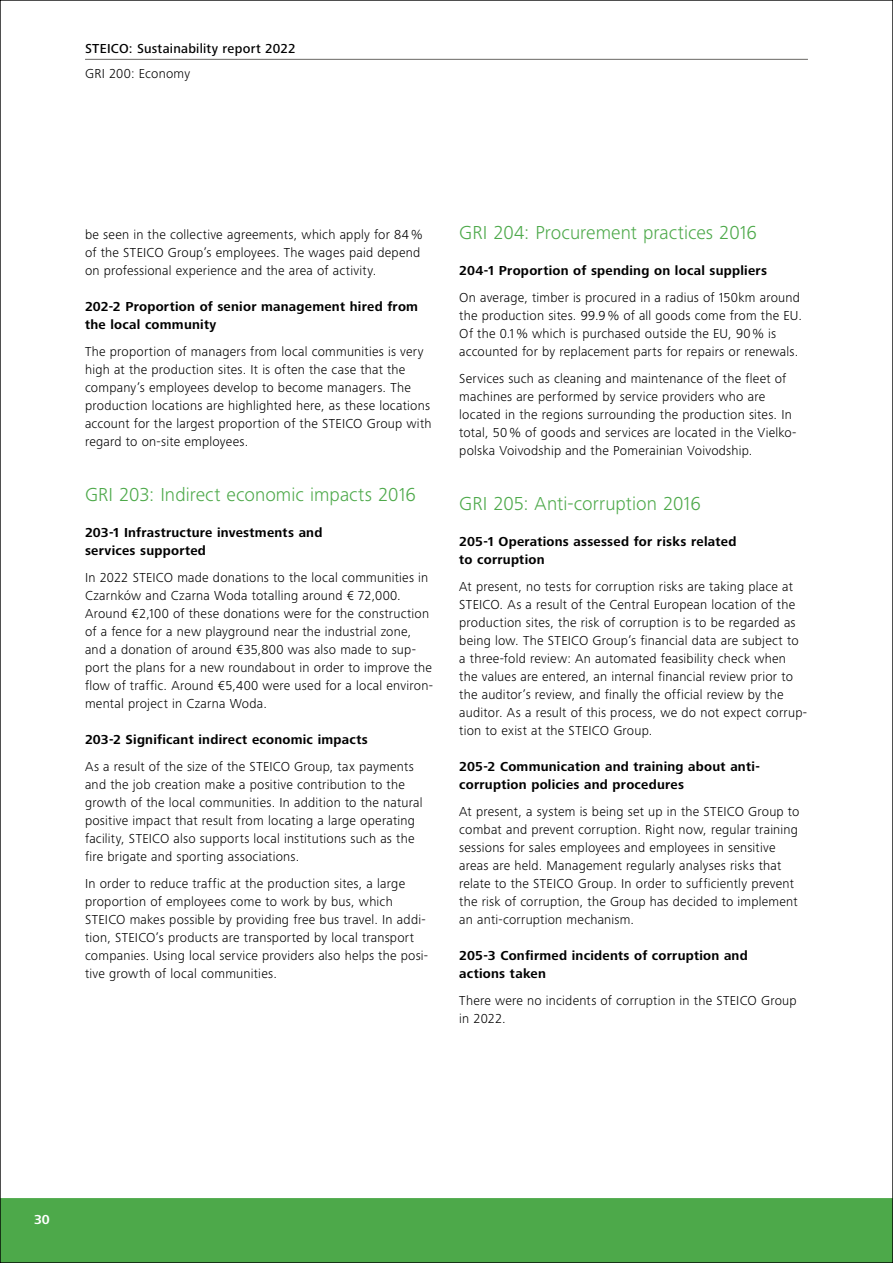
<style>
.page{position:relative;width:893px;height:1263px;background:#fff}
.page>*{position:absolute;margin:0;border:0;box-sizing:border-box;transform-origin:0 0}
.t1{font:300 19.5px "Frutiger Next LTW1 G";letter-spacing:.005em;color:#4da94a}
.t2{font:300 13.5px/18px "Frutiger Next LTW1 G";letter-spacing:.02em;color:#000}
.t3{font:700 13.5px/18px "Frutiger Next LTW1 G";letter-spacing:.02em;color:#000}
.t4{font:500 13.5px "Frutiger Next LTW1 G";letter-spacing:.015em;color:#000}
.t5{font:700 13.5px "Frutiger Next LTW1 G";color:#fff}
</style>
<div class="page">
<div style="left:2px;top:1198px;width:889px;height:63px;background:#4da94a"></div>
<hr style="left:85px;top:59px;width:723px;height:1px;background:#6a6864">
<p class="t4" style="left:85px;top:41px;width:212px">STEICO: Sustainability report 2022</p>
<p class="t2" style="left:85px;top:64px;width:107px">GRI 200: Economy</p>
<p class="t2" style="left:85px;top:226px;width:339px">be seen in the collective agreements, which apply for 84 % of the STEICO Group’s employees. The wages paid depend on professional experience and the area of activity.</p>
<p class="t3" style="left:85px;top:298px;width:335px">202-2 Proportion of senior management hired from the local community</p>
<p class="t2" style="left:85px;top:343px;width:348px">The proportion of managers from local communities is very high at the production sites. It is often the case that the company’s employees develop to become managers. The production locations are highlighted here, as these locations account for the largest proportion of the STEICO Group with regard to on-site employees.</p>
<h1 class="t1" style="left:85px;top:483px;width:332px">GRI 203: Indirect economic impacts 2016</h1>
<p class="t3" style="left:85px;top:523px;width:239px">203-1 Infrastructure investments and services supported</p>
<p class="t2" style="left:85px;top:568px;width:349px">In 2022 STEICO made donations to the local communities in Czarnków and Czarna Woda totalling around € 72,000.<br>Around €2,100 of these donations were for the construction of a fence for a new playground near the industrial zone, and a donation of around €35,800 was also made to sup&shy;port the plans for a new roundabout in order to improve the flow of traffic. Around €5,400 were used for a local environ&shy;mental project in Czarna Woda.</p>
<p class="t3" style="left:85px;top:730px;width:284px">203-2 Significant indirect economic impacts</p>
<p class="t2" style="left:85px;top:757px;width:339px">As a result of the size of the STEICO Group, tax payments and the job creation make a positive contribution to the growth of the local communities. In addition to the natural positive impact that result from locating a large operating facility, STEICO also supports local institutions such as the fire brigate and sporting associations.</p>
<p class="t2" style="left:85px;top:874px;width:345px">In order to reduce traffic at the production sites, a large proportion of employees come to work by bus, which STEICO makes possible by providing free bus travel. In addi&shy;tion, STEICO’s products are transported by local transport companies. Using local service providers also helps the posi&shy;tive growth of local communities.</p>
<h1 class="t1" style="left:459px;top:222px;width:299px">GRI 204: Procurement practices 2016</h1>
<p class="t3" style="left:459px;top:262px;width:309px">204-1 Proportion of spending on local suppliers</p>
<p class="t2" style="left:459px;top:289px;width:344px">On average, timber is procured in a radius of 150km around the production sites. 99.9 % of all goods come from the EU.<br>Of the 0.1 % which is purchased outside the EU, 90 % is accounted for by replacement parts for repairs or renewals.</p>
<p class="t2" style="left:459px;top:370px;width:339px">Services such as cleaning and maintenance of the fleet of machines are performed by service providers who are located in the regions surrounding the production sites. In total, 50 % of goods and services are located in the Vielko&shy;polska Voivodship and the Pomerainian Voivodship.</p>
<h1 class="t1" style="left:459px;top:492px;width:243px">GRI 205: Anti-corruption 2016</h1>
<p class="t3" style="left:459px;top:532px;width:279px">205-1 Operations assessed for risks related to corruption</p>
<p class="t2" style="left:459px;top:577px;width:349px">At present, no tests for corruption risks are taking place at STEICO. As a result of the Central European location of the production sites, the risk of corruption is to be regarded as being low. The STEICO Group’s financial data are subject to a three-fold review: An automated feasibility check when the values are entered, an internal financial review prior to the auditor’s review, and finally the official review by the auditor. As a result of this process, we do not expect corrup&shy;tion to exist at the STEICO Group.</p>
<p class="t3" style="left:459px;top:757px;width:302px">205-2 Communication and training about anti&shy;corruption policies and procedures</p>
<p class="t2" style="left:459px;top:802px;width:342px">At present, a system is being set up in the STEICO Group to combat and prevent corruption. Right now, regular training sessions for sales employees and employees in sensitive areas are held. Management regularly analyses risks that relate to the STEICO Group. In order to sufficiently prevent the risk of corruption, the Group has decided to implement an anti-corruption mechanism.</p>
<p class="t3" style="left:459px;top:946px;width:290px">205-3 Confirmed incidents of corruption and actions taken</p>
<p class="t2" style="left:459px;top:991px;width:339px">There were no incidents of corruption in the STEICO Group in 2022.</p>
<p class="t5" style="left:34px;top:1212px;width:17px">30</p>
</div>
